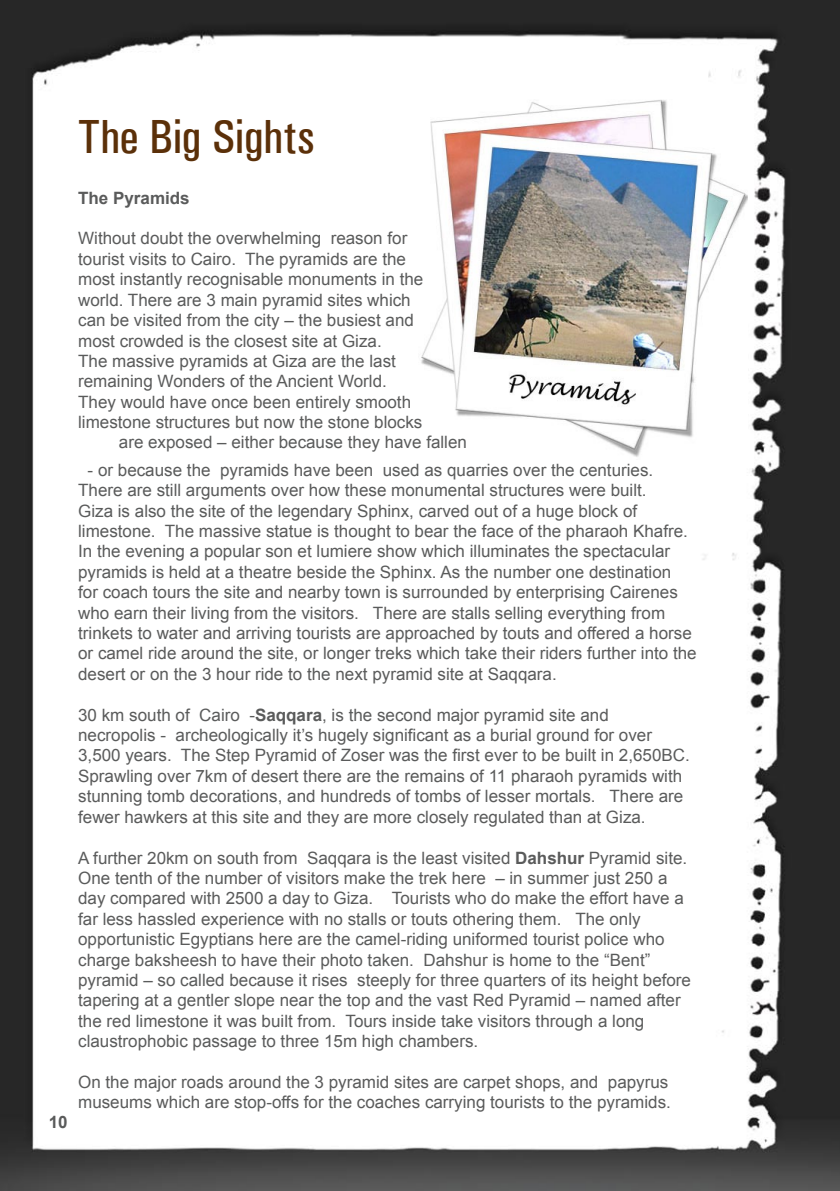
<style>
.page{position:relative;width:840px;height:1191px;background:#fff}
.page>*{position:absolute;margin:0;border:0;box-sizing:border-box;transform-origin:0 0}
.t1{font:500 condensed 48px "Univers";color:#5b3009}
.t2{font:17px/20.4px "Arial";color:#5a5b5b}
.t3{font:700 17px "Arial";color:#5a5b5b}
.s1{font-weight:700}
</style>
<div class="page">
<img style="left:1px;top:0;width:838px;height:1190px">
<img style="left:418px;top:93px;width:329px;height:366px">
<p class="t3" style="left:49px;top:1111px;width:20px">10</p>
<h1 class="t1" style="left:77px;top:109px;width:239px">The Big Sights</h1>
<p class="t3" style="left:78px;top:186px;width:113px">The Pyramids</p>
<p class="t2" style="left:78px;top:228px;width:330px">Without doubt the overwhelming reason for</p>
<p class="t2" style="left:78px;top:249px;width:329px">tourist visits to Cairo. The pyramids are the</p>
<p class="t2" style="left:78px;top:269px;width:346px">most instantly recognisable monuments in the</p>
<p class="t2" style="left:78px;top:290px;width:334px">world. There are 3 main pyramid sites which</p>
<p class="t2" style="left:78px;top:310px;width:337px">can be visited from the city – the busiest and</p>
<p class="t2" style="left:78px;top:330px;width:305px">most crowded is the closest site at Giza.</p>
<p class="t2" style="left:78px;top:351px;width:319px">The massive pyramids at Giza are the last</p>
<p class="t2" style="left:78px;top:371px;width:310px">remaining Wonders of the Ancient World.</p>
<p class="t2" style="left:78px;top:392px;width:334px">They would have once been entirely smooth</p>
<p class="t2" style="left:78px;top:412px;width:345px">limestone structures but now the stone blocks</p>
<p class="t2" style="left:119px;top:432px;width:349px">are exposed – either because they have fallen</p>
<p class="t2" style="left:78px;top:460px;width:619px;text-indent:9px">- or because the pyramids have been used as quarries over the centuries.<br>There are still arguments over how these monumental structures were built.<br>Giza is also the site of the legendary Sphinx, carved out of a huge block of limestone. The massive statue is thought to bear the face of the pharaoh Khafre.<br>In the evening a popular son et lumiere show which illuminates the spectacular pyramids is held at a theatre beside the Sphinx. As the number one destination<br>for coach tours the site and nearby town is surrounded by enterprising Cairenes who earn their living from the visitors. There are stalls selling everything from trinkets to water and arriving tourists are approached by touts and offered a horse or camel ride around the site, or longer treks which take their riders further into the desert or on the 3 hour ride to the next pyramid site at Saqqara.</p>
<p class="t2" style="left:78px;top:704px;width:613px">30 km south of Cairo -<span class="s1">Saqqara</span>, is the second major pyramid site and necropolis - archeologically it’s hugely significant as a burial ground for over 3,500 years. The Step Pyramid of Zoser was the first ever to be built in 2,650BC.<br>Sprawling over 7km of desert there are the remains of 11 pharaoh pyramids with stunning tomb decorations, and hundreds of tombs of lesser mortals. There are fewer hawkers at this site and they are more closely regulated than at Giza.</p>
<p class="t2" style="left:78px;top:847px;width:614px">A further 20km on south from Saqqara is the least visited <span class="s1">Dahshur</span> Pyramid site.<br>One tenth of the number of visitors make the trek here – in summer just 250 a day compared with 2500 a day to Giza. Tourists who do make the effort have a far less hassled experience with no stalls or touts othering them. The only opportunistic Egyptians here are the camel-riding uniformed tourist police who charge baksheesh to have their photo taken. Dahshur is home to the “Bent” pyramid – so called because it rises steeply for three quarters of its height before tapering at a gentler slope near the top and the vast Red Pyramid – named after the red limestone it was built from. Tours inside take visitors through a long claustrophobic passage to three 15m high chambers.</p>
<p class="t2" style="left:78px;top:1072px;width:594px">On the major roads around the 3 pyramid sites are carpet shops, and papyrus museums which are stop-offs for the coaches carrying tourists to the pyramids.</p>
</div>
